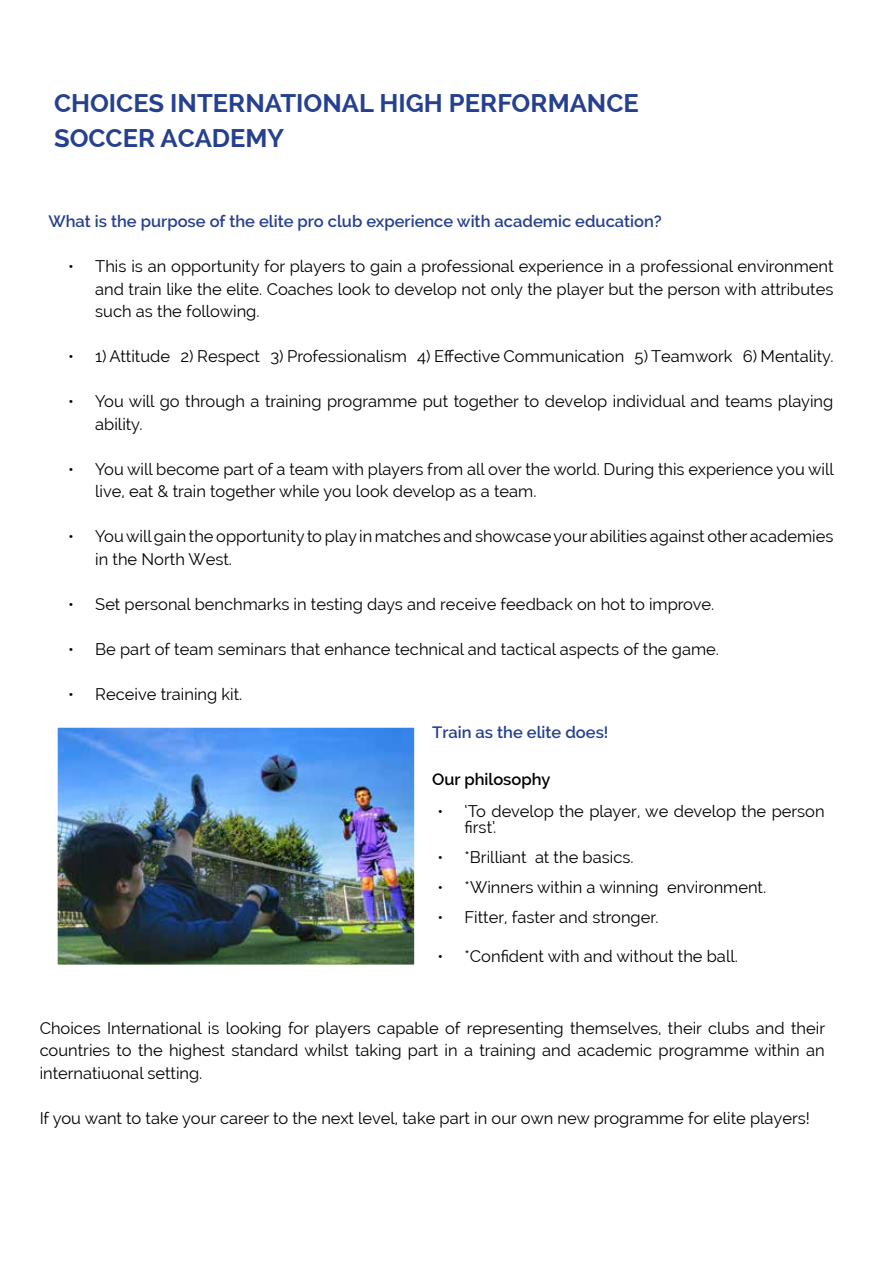
<style>
.page{position:relative;width:893px;height:1263px;background:#fff}
.page>*{position:absolute;margin:0;border:0;box-sizing:border-box;transform-origin:0 0}
.t1{font:700 25.5px/34.5px "Raleway";color:#25408f}
.t2{font:16.5px/22.5px "Raleway";color:#000}
.t3{font:600 16.5px "Raleway";color:#25408f}
.t4{font:600 16.5px "Raleway";color:#000}
</style>
<div class="page">
<img style="left:59px;top:729px;width:354px;height:234px">
<h1 class="t1" style="left:54px;top:86px;width:586px">CHOICES INTERNATIONAL HIGH PERFORMANCE<br>SOCCER ACADEMY</h1>
<p class="t3" style="left:48px;top:212px;width:615px">What is the purpose of the elite pro club experience with academic education?</p>
<p class="t2" style="left:95px;top:255px;width:740px;text-align:justify;text-indent:-27px">• This is an opportunity for players to gain a professional experience in a professional environment and train like the elite. Coaches look to develop not only the player but the person with attributes such as the following.</p>
<p class="t2" style="left:68px;top:345px;width:767px">• 1) Attitude 2) Respect 3) Professionalism 4) Effective Communication 5) Teamwork 6) Mentality.</p>
<p class="t2" style="left:95px;top:390px;width:740px;text-indent:-27px">• You will go through a training programme put together to develop individual and teams playing ability.</p>
<p class="t2" style="left:95px;top:458px;width:740px;text-indent:-27px">• You will become part of a team with players from all over the world. During this experience you will live, eat &amp; train together while you look develop as a team.</p>
<p class="t2" style="left:95px;top:525px;width:740px;text-indent:-27px">• You will gain the opportunity to play in matches and showcase your abilities against other academies in the N orth West.</p>
<p class="t2" style="left:68px;top:593px;width:648px">• Set personal benchmarks in testing days and receive feedback on hot to improve.</p>
<p class="t2" style="left:68px;top:638px;width:652px">• Be part of team seminars that enhance technical and tactical aspects of the game.</p>
<p class="t2" style="left:68px;top:683px;width:176px">• Receive training kit.</p>
<p class="t3" style="left:432px;top:723px;width:178px">Train as the elite does!</p>
<p class="t4" style="left:432px;top:769px;width:120px">Our philosophy</p>
<p class="t2" style="left:465px;top:802px;width:361px;line-height:16.5px;text-indent:-27px">• ‘To develop the player, we develop the person first’.</p>
<p class="t2" style="left:438px;top:846px;width:197px">• *Brilliant at the basics.</p>
<p class="t2" style="left:438px;top:876px;width:330px">• *Winners within a winning environment.</p>
<p class="t2" style="left:438px;top:906px;width:222px">• Fitter, faster and stronger.</p>
<p class="t2" style="left:438px;top:945px;width:302px">• *Confident with and without the ball.</p>
<p class="t2" style="left:40px;top:1017px;width:787px;text-align:justify">Choices I nternational is looking for players capable of representing themselves, their clubs and their countries to the highest standard whilst taking part in a training and academic programme within an internatiuonal setting.</p>
<p class="t2" style="left:40px;top:1107px;width:772px">I f you want to take your career to the next level, take part in our own new programme for elite players!</p>
</div>
